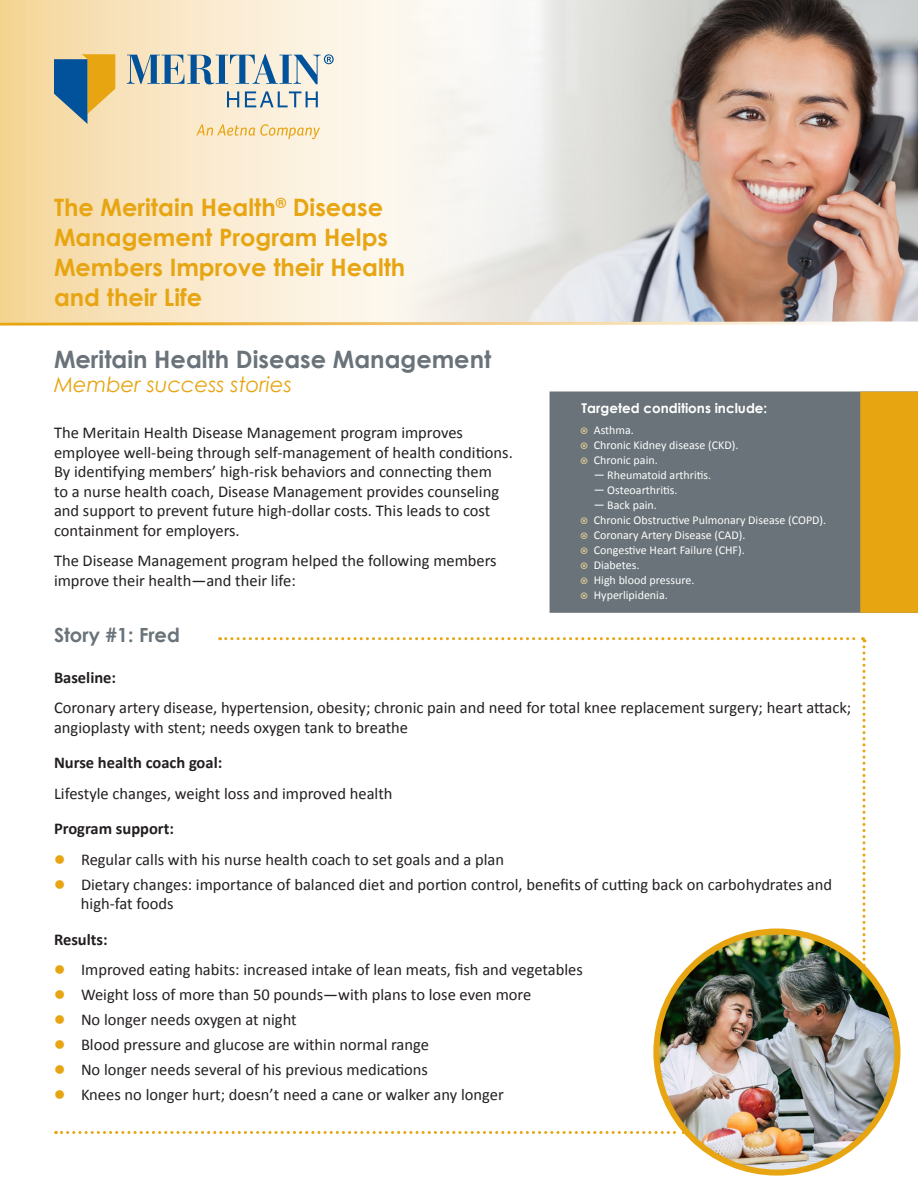
<style>
.page{position:relative;width:918px;height:1188px;background:#fff}
.page>*{position:absolute;margin:0;border:0;box-sizing:border-box;transform-origin:0 0}
.t1{font:700 24px/30px "Century Gothic";color:#e7a512}
.t2{font:700 24px "Century Gothic";color:#697379}
.t3{font:italic 21px "Century Gothic";color:#e7a512}
.t4{font:700 19.5px "Century Gothic";color:#697379}
.t5{font:16.5px/19.5px "Calibri";color:#231f20}
.t6{font:700 16.5px "Calibri";color:#231f20}
.t7{font:700 13.5px "Century Gothic";color:#fff}
.t8{font:12px "Calibri";color:#fff}
</style>
<div class="page">
<svg style="left:220px;top:637px;width:646px;height:293px"></svg>
<svg style="left:56px;top:1131px;width:600px;height:3px"></svg>
<svg style="left:0;top:0;width:396px;height:320px"></svg>
<img style="left:396px;top:0;width:522px;height:320px">
<svg style="left:127px;top:54px;width:207px;height:30px"></svg>
<svg style="left:54px;top:54px;width:61px;height:70px"></svg>
<svg style="left:227px;top:91px;width:12px;height:16px"></svg>
<svg style="left:245px;top:91px;width:73px;height:16px"></svg>
<svg style="left:196px;top:124px;width:124px;height:15px"></svg>
<svg style="left:0;top:320px;width:918px;height:6px"></svg>
<img style="left:656px;top:932px;width:241px;height:240px">
<div style="left:653px;top:928px;width:247px;height:248px;border:6px solid #e7a512;border-radius:50%"></div>
<div style="left:550px;top:392px;width:310px;height:221px;background:#697379"></div>
<div style="left:860px;top:392px;width:58px;height:221px;background:#e7a512"></div>
<svg style="left:581px;top:427px;width:7px;height:7px"></svg>
<svg style="left:581px;top:442px;width:7px;height:7px"></svg>
<svg style="left:581px;top:457px;width:7px;height:7px"></svg>
<svg style="left:581px;top:517px;width:7px;height:7px"></svg>
<svg style="left:581px;top:532px;width:7px;height:7px"></svg>
<svg style="left:581px;top:547px;width:7px;height:7px"></svg>
<svg style="left:581px;top:562px;width:7px;height:7px"></svg>
<svg style="left:581px;top:577px;width:7px;height:7px"></svg>
<svg style="left:581px;top:592px;width:7px;height:7px"></svg>
<p class="t1" style="left:54px;top:191px;width:353px">The Meritain Health<sup>®</sup> Disease<br>Management Program Helps<br>Members Improve their Health and their Life</p>
<p class="t2" style="left:54px;top:341px;width:439px">Meritain Health Disease Management</p>
<p class="t3" style="left:54px;top:369px;width:239px">Member success stories</p>
<p class="t5" style="left:54px;top:423px;width:460px">The Meritain Health Disease Management program improves employee well-being through self-management of health conditions.<br>By identifying members’ high-risk behaviors and connecting them<br>to a nurse health coach, Disease Management provides counseling and support to prevent future high-dollar costs. This leads to cost containment for employers.</p>
<p class="t5" style="left:54px;top:551px;width:444px">The Disease Management program helped the following members improve their health—and their life:</p>
<p class="t4" style="left:54px;top:620px;width:127px">Story #1: Fred</p>
<p class="t6" style="left:54px;top:667px;width:64px">Baseline:</p>
<p class="t5" style="left:54px;top:698px;width:799px">Coronary artery disease, hypertension, obesity; chronic pain and need for total knee replacement surgery; heart attack; angioplasty with stent; needs oxygen tank to breathe</p>
<p class="t6" style="left:54px;top:752px;width:170px">Nurse health coach goal:</p>
<p class="t5" style="left:54px;top:784px;width:340px">Lifestyle changes, weight loss and improved health</p>
<p class="t6" style="left:54px;top:818px;width:122px">Program support:</p>
<p class="t5" style="left:81px;top:850px;width:425px">Regular calls with his nurse health coach to set goals and a plan</p>
<p class="t5" style="left:81px;top:874px;width:753px">Dietary changes: importance of balanced diet and portion control, benefits of cutting back on carbohydrates and high-fat foods</p>
<p class="t6" style="left:54px;top:929px;width:55px">Results:</p>
<p class="t5" style="left:81px;top:960px;width:503px">Improved eating habits: increased intake of lean meats, fish and vegetables</p>
<p class="t5" style="left:81px;top:985px;width:452px">Weight loss of more than 50 pounds—with plans to lose even more</p>
<p class="t5" style="left:81px;top:1010px;width:217px">No longer needs oxygen at night</p>
<p class="t5" style="left:81px;top:1035px;width:350px">Blood pressure and glucose are within normal range</p>
<p class="t5" style="left:81px;top:1060px;width:349px">No longer needs several of his previous medications</p>
<p class="t5" style="left:81px;top:1084px;width:424px">Knees no longer hurt; doesn’t need a cane or walker any longer</p>
<p class="t7" style="left:582px;top:398px;width:187px">Targeted conditions include:</p>
<p class="t8" style="left:594px;top:422px;width:42px">Asthma.</p>
<p class="t8" style="left:594px;top:437px;width:146px">Chronic Kidney disease (CKD).</p>
<p class="t8" style="left:594px;top:452px;width:65px">Chronic pain.</p>
<p class="t8" style="left:594px;top:467px;width:119px">͹ Rheumatoid arthritis.</p>
<p class="t8" style="left:594px;top:482px;width:85px">͹ Osteoarthritis.</p>
<p class="t8" style="left:594px;top:497px;width:65px">͹ Back pain.</p>
<p class="t8" style="left:594px;top:512px;width:234px">Chronic Obstructive Pulmonary Disease (COPD).</p>
<p class="t8" style="left:594px;top:527px;width:153px">Coronary Artery Disease (CAD).</p>
<p class="t8" style="left:594px;top:542px;width:153px">Congestive Heart Failure (CHF).</p>
<p class="t8" style="left:594px;top:557px;width:47px">Diabetes.</p>
<p class="t8" style="left:594px;top:572px;width:102px">High blood pressure.</p>
<p class="t8" style="left:594px;top:587px;width:76px">Hyperlipidenia.</p>
</div>
